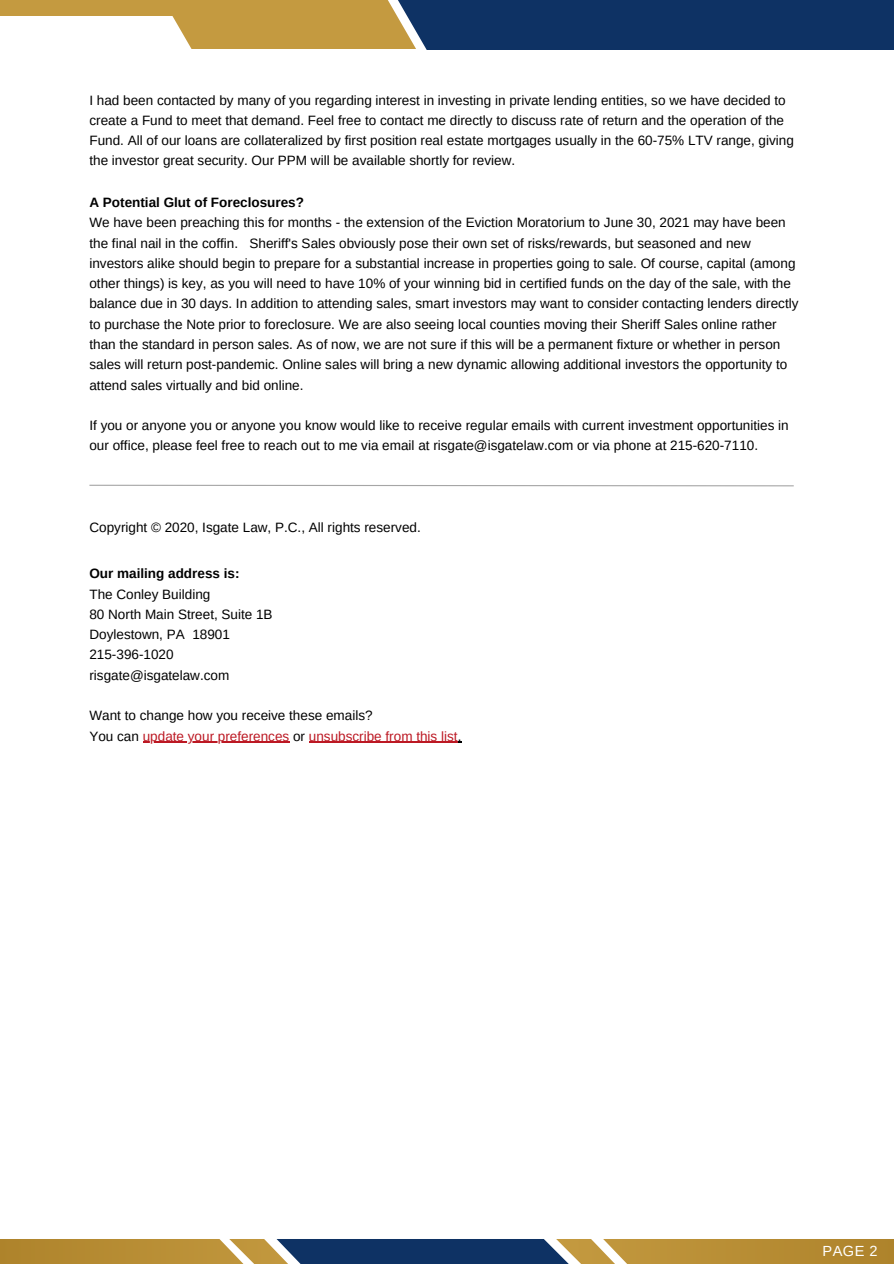
<style>
.page{position:relative;width:894px;height:1264px;background:#fff}
.page>*{position:absolute;margin:0;border:0;box-sizing:border-box;transform-origin:0 0}
.t1{font:14.7px "Arimo";color:#fff}
.t2{font:13.5px/20.2px "Arimo";color:#000}
.t3{font:13.5px "Arimo";color:#bc1823}
.t4{font:700 13.5px "Arimo";color:#000}
.s1{color:#000}
</style>
<div class="page">
<svg style="left:0;top:1239px;width:893px;height:24px"></svg>
<hr style="left:143px;top:741px;width:146px;height:1px;background:#bc1823">
<hr style="left:309px;top:741px;width:148px;height:1px;background:#bc1823">
<svg style="left:89px;top:484px;width:705px;height:3px"></svg>
<div style="left:0;top:0;width:490px;height:49px;background:#c49a40"></div>
<div style="left:0;top:17px;width:192px;height:32px;background:#fff"></div>
<div style="left:388px;top:0;width:505px;height:50px;background:#0e3264"></div>
<p class="t2" style="left:89px;top:90px;width:705px">I had been contacted by many of you regarding interest in investing in private lending entities, so we have decided to create a Fund to meet that demand. Feel free to contact me directly to discuss rate of return and the operation of the Fund. All of our loans are collateralized by first position real estate mortgages usually in the 60-75% LTV range, giving the investor great security. Our PPM will be available shortly for review.</p>
<p class="t4" style="left:89px;top:195px;width:216px">A Potential Glut of Foreclosures?</p>
<p class="t2" style="left:89px;top:212px;width:710px">We have been preaching this for months - the extension of the Eviction Moratorium to June 30, 2021 may have been the final nail in the coffin. Sheriff's Sales obviously pose their own set of risks/rewards, but seasoned and new investors alike should begin to prepare for a substantial increase in properties going to sale. Of course, capital (among other things) is key, as you will need to have 10% of your winning bid in certified funds on the day of the sale, with the balance due in 30 days. In addition to attending sales, smart investors may want to consider contacting lenders directly to purchase the Note prior to foreclosure. We are also seeing local counties moving their Sheriff Sales online rather than the standard in person sales. As of now, we are not sure if this will be a permanent fixture or whether in person sales will return post-pandemic. Online sales will bring a new dynamic allowing additional investors the opportunity to attend sales virtually and bid online.</p>
<p class="t2" style="left:89px;top:415px;width:700px">If you or anyone you or anyone you know would like to receive regular emails with current investment opportunities in our office, please feel free to reach out to me via email at risgate@isgatelaw.com or via phone at 215-620-7110.</p>
<p class="t2" style="left:89px;top:517px;width:333px">Copyright © 2020, Isgate Law, P.C., All rights reserved.</p>
<p class="t4" style="left:89px;top:566px;width:152px">Our mailing address is:</p>
<p class="t2" style="left:89px;top:583px;width:122px">The Conley Building</p>
<p class="t2" style="left:89px;top:604px;width:185px">80 North Main Street, Suite 1B</p>
<p class="t2" style="left:89px;top:624px;width:142px">Doylestown, PA 18901</p>
<p class="t2" style="left:89px;top:644px;width:86px">215-396-1020</p>
<p class="t2" style="left:89px;top:665px;width:141px">risgate@isgatelaw.com</p>
<p class="t2" style="left:89px;top:705px;width:284px">Want to change how you receive these emails?</p>
<p class="t3" style="left:89px;top:728px;width:373px"><span class="s1">You can</span> update your preferences <span class="s1">or</span> unsubscribe from this list<span class="s1">.</span></p>
<p class="t1" style="left:822px;top:1242px;width:57px">PAGE 2</p>
</div>
